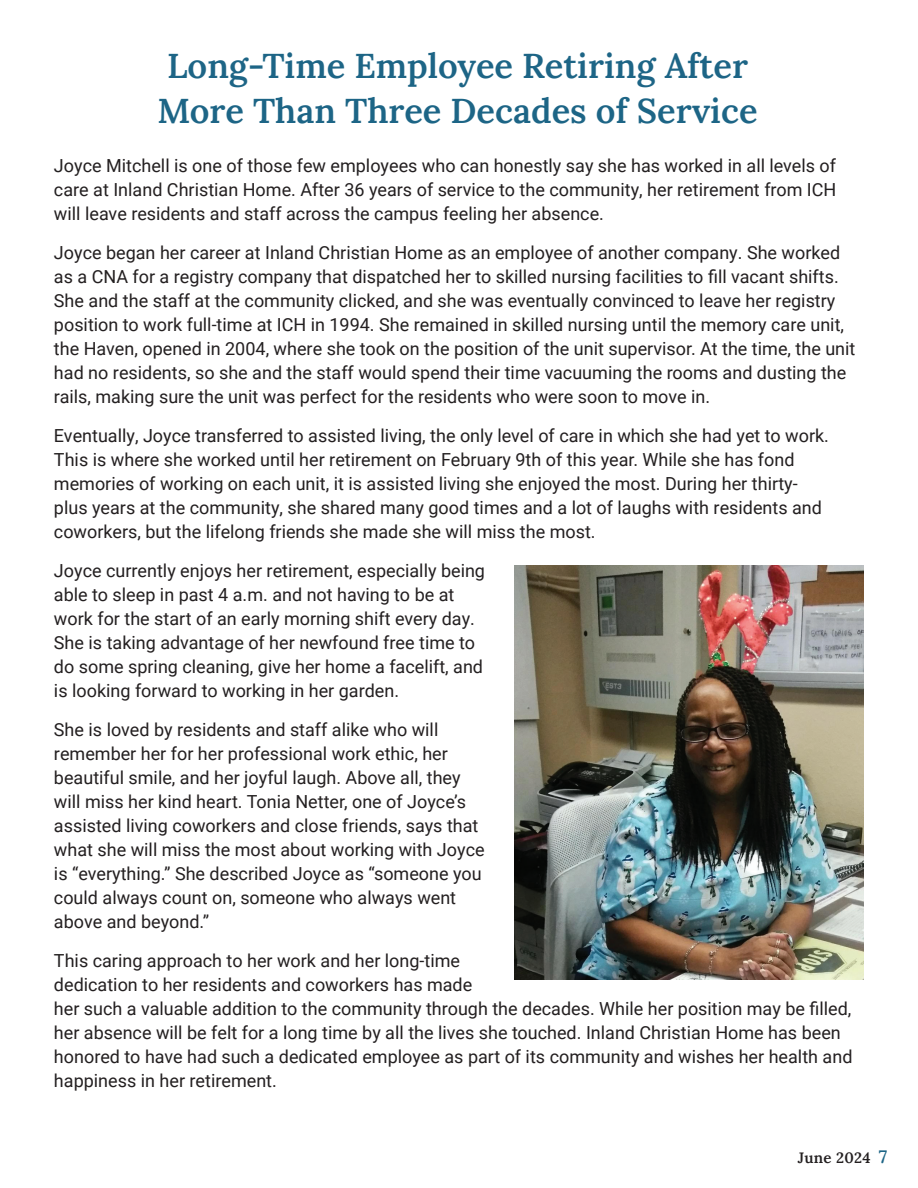
<style>
.page{position:relative;width:918px;height:1188px;background:#fff}
.page>*{position:absolute;margin:0;border:0;box-sizing:border-box;transform-origin:0 0}
.t1{font:34.5px/45px "Lora";color:#1d6586}
.t2{font:18px/24px "Roboto";color:#231f20}
.t3{font:15px "Lora";letter-spacing:.02em;color:#231f20}
.s1{font-size:18px;color:#1d6586}
</style>
<div class="page">
<img style="left:515px;top:565px;width:349px;height:415px">
<p class="t1" style="left:158px;top:41px;width:602px">Long-Time Employee Retiring After<br>More Than Three Decades of Service</p>
<p class="t2" style="left:54px;top:153px;width:784px;text-align:justify">Joyce Mitchell is one of those few employees who can honestly say she has worked in all levels of care at Inland Christian Home. After 36 years of service to the community, her retirement from ICH will leave residents and staff across the campus feeling her absence.</p>
<p class="t2" style="left:54px;top:240px;width:803px">Joyce began her career at Inland Christian Home as an employee of another company. She worked as a CNA for a registry company that dispatched her to skilled nursing facilities to fill vacant shifts.<br>She and the staff at the community clicked, and she was eventually convinced to leave her registry position to work full-time at ICH in 1994. She remained in skilled nursing until the memory care unit, the Haven, opened in 2004, where she took on the position of the unit supervisor. At the time, the unit had no residents, so she and the staff would spend their time vacuuming the rooms and dusting the rails, making sure the unit was perfect for the residents who were soon to move in.</p>
<p class="t2" style="left:54px;top:423px;width:777px">Eventually, Joyce transferred to assisted living, the only level of care in which she had yet to work.<br>This is where she worked until her retirement on February 9th of this year. While she has fond memories of working on each unit, it is assisted living she enjoyed the most. During her thirty&shy;plus years at the community, she shared many good times and a lot of laughs with residents and coworkers, but the lifelong friends she made she will miss the most.</p>
<p class="t2" style="left:54px;top:558px;width:433px">Joyce currently enjoys her retirement, especially being able to sleep in past 4 a.m. and not having to be at work for the start of an early morning shift every day.<br>She is taking advantage of her newfound free time to do some spring cleaning, give her home a facelift, and is looking forward to working in her garden.</p>
<p class="t2" style="left:54px;top:717px;width:432px">She is loved by residents and staff alike who will remember her for her professional work ethic, her beautiful smile, and her joyful laugh. Above all, they will miss her kind heart. Tonia Netter, one of Joyce’s assisted living coworkers and close friends, says that what she will miss the most about working with Joyce is “everything.” She described Joyce as “someone you could always count on, someone who always went above and beyond.”</p>
<p class="t2" style="left:54px;top:948px;width:800px">This caring approach to her work and her long-time<br>dedication to her residents and coworkers has made<br>her such a valuable addition to the community through the decades. While her position may be filled, her absence will be felt for a long time by all the lives she touched. Inland Christian Home has been honored to have had such a dedicated employee as part of its community and wishes her health and happiness in her retirement.</p>
<p class="t3" style="left:798px;top:1146px;width:91px">June 2024 <span class="s1">7</span></p>
</div>
